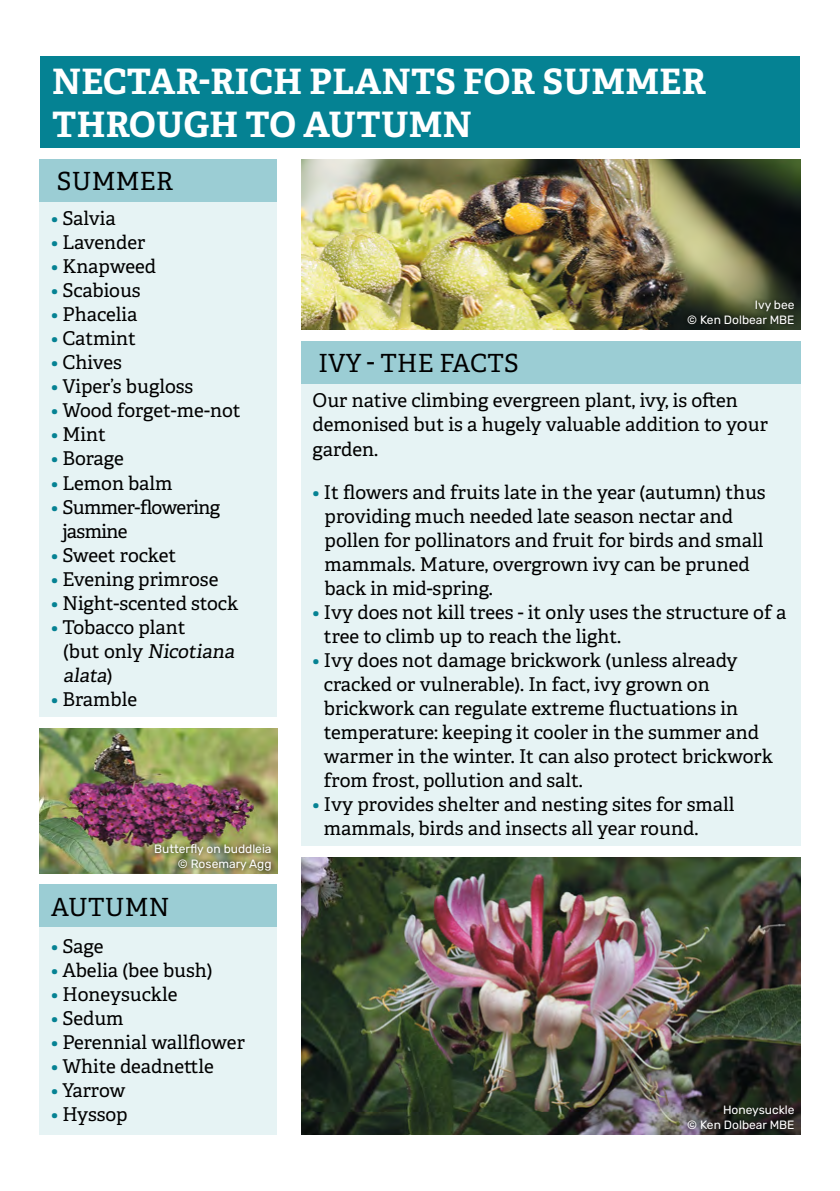
<style>
.page{position:relative;width:840px;height:1191px;background:#fff}
.page>*{position:absolute;margin:0;border:0;box-sizing:border-box;transform-origin:0 0}
.Adelle_Main_heading{font:700 35px/42px "Adelle";letter-spacing:.01em;color:#fff}
.Adelle_sub_heading{font:25px "Adelle";letter-spacing:.01em;color:#000}
.Adelle_body{font:19px/24px "Adelle";color:#000}
.Adelle_body-2{font:19px/24px "Adelle";letter-spacing:-.03em;color:#000}
.Myriad_photo_cred_drop{font:12px "Rubik";color:#fff}
.s1{color:#058293}
</style>
<div class="page">
<div style="left:40px;top:57px;width:759px;height:91px;background:#058293"></div>
<div style="left:301px;top:382px;width:498px;height:464px;background:#e6f3f4"></div>
<div style="left:301px;top:341px;width:498px;height:42px;background:#9bcdd4"></div>
<div style="left:40px;top:200px;width:237px;height:517px;background:#e6f3f4"></div>
<div style="left:40px;top:159px;width:237px;height:42px;background:#9bcdd4"></div>
<div style="left:40px;top:925px;width:237px;height:209px;background:#e6f3f4"></div>
<div style="left:40px;top:884px;width:237px;height:43px;background:#9bcdd4"></div>
<img style="left:40px;top:728px;width:237px;height:145px">
<div style="left:150px;top:839px;width:126px;height:36px;background:#000;opacity:.75"></div>
<img style="left:301px;top:857px;width:498px;height:277px">
<div style="left:682px;top:1100px;width:116px;height:33px;background:#000;opacity:.75"></div>
<img style="left:301px;top:159px;width:498px;height:170px">
<div style="left:682px;top:295px;width:116px;height:33px;background:#000;opacity:.75"></div>
<p class="Adelle_Main_heading" style="left:52px;top:61px;width:655px">NECTAR-RICH PLANTS FOR SUMMER<br>THROUGH TO AUTUMN</p>
<p class="Adelle_sub_heading" style="left:57px;top:166px;width:118px">SUMMER</p>
<p class="Adelle_body" style="left:51px;top:207px;width:66px"><span class="s1">•</span> Salvia</p>
<p class="Adelle_body" style="left:51px;top:231px;width:96px"><span class="s1">•</span> Lavender</p>
<p class="Adelle_body" style="left:51px;top:255px;width:107px"><span class="s1">•</span> Knapweed</p>
<p class="Adelle_body" style="left:51px;top:279px;width:91px"><span class="s1">•</span> Scabious</p>
<p class="Adelle_body" style="left:51px;top:303px;width:88px"><span class="s1">•</span> Phacelia</p>
<p class="Adelle_body" style="left:51px;top:327px;width:86px"><span class="s1">•</span> Catmint</p>
<p class="Adelle_body" style="left:51px;top:351px;width:72px"><span class="s1">•</span> Chives</p>
<p class="Adelle_body" style="left:51px;top:375px;width:143px"><span class="s1">•</span> Viper’s bugloss</p>
<p class="Adelle_body" style="left:51px;top:399px;width:191px"><span class="s1">•</span> Wood forget-me-not</p>
<p class="Adelle_body" style="left:51px;top:423px;width:56px"><span class="s1">•</span> Mint</p>
<p class="Adelle_body" style="left:51px;top:447px;width:74px"><span class="s1">•</span> Borage</p>
<p class="Adelle_body" style="left:51px;top:471px;width:123px"><span class="s1">•</span> Lemon balm</p>
<p class="Adelle_body-2" style="left:62px;top:495px;width:159px;text-indent:-11px"><span class="s1">•</span> Summer-flowering jasmine</p>
<p class="Adelle_body" style="left:51px;top:543px;width:127px"><span class="s1">•</span> Sweet rocket</p>
<p class="Adelle_body" style="left:51px;top:567px;width:169px"><span class="s1">•</span> Evening primrose</p>
<p class="Adelle_body" style="left:51px;top:591px;width:189px"><span class="s1">•</span> Night-scented stock</p>
<p class="Adelle_body" style="left:51px;top:615px;width:136px"><span class="s1">•</span> Tobacco plant</p>
<p class="Adelle_body" style="left:63px;top:639px;width:176px">( b u t o n ly Nicotiana alata)</p>
<p class="Adelle_body" style="left:51px;top:687px;width:87px"><span class="s1">•</span> Bramble</p>
<p class="Myriad_photo_cred_drop" style="left:154px;top:842px;width:119px">Butterfly on buddleia</p>
<p class="Myriad_photo_cred_drop" style="left:178px;top:856px;width:95px">© Rosemary Agg</p>
<p class="Adelle_sub_heading" style="left:51px;top:891px;width:120px">AUTUMN</p>
<p class="Adelle_body" style="left:51px;top:934px;width:54px"><span class="s1">•</span> Sage</p>
<p class="Adelle_body" style="left:51px;top:958px;width:163px"><span class="s1">•</span> Abelia (bee bush)</p>
<p class="Adelle_body" style="left:51px;top:982px;width:128px"><span class="s1">•</span> Honeysuckle</p>
<p class="Adelle_body" style="left:51px;top:1006px;width:74px"><span class="s1">•</span> Sedum</p>
<p class="Adelle_body" style="left:51px;top:1030px;width:195px"><span class="s1">•</span> Perennial wallflower</p>
<p class="Adelle_body" style="left:51px;top:1054px;width:164px"><span class="s1">•</span> White deadnettle</p>
<p class="Adelle_body" style="left:51px;top:1078px;width:76px"><span class="s1">•</span> Yarrow</p>
<p class="Adelle_body" style="left:51px;top:1102px;width:78px"><span class="s1">•</span> Hyssop</p>
<p class="Adelle_sub_heading" style="left:318px;top:347px;width:202px">IVY - THE FACTS</p>
<p class="Myriad_photo_cred_drop" style="left:754px;top:298px;width:41px">Ivy bee</p>
<p class="Myriad_photo_cred_drop" style="left:686px;top:313px;width:109px">© Ken Dolbear MBE</p>
<p class="Adelle_body" style="left:312px;top:389px;width:456px">Our native climbing evergreen plant, ivy, is often demonised but is a hugely valuable addition to your garden.</p>
<p class="Adelle_body" style="left:312px;top:480px;width:454px"><span class="s1">•</span> It flowers and fruits late in the year (autumn) thus</p>
<p class="Adelle_body" style="left:324px;top:504px;width:440px">providing much needed late season nectar and pollen for pollinators and fruit for birds and small mammals. Mature, overgrown ivy can be pruned back in mid-spring.</p>
<p class="Adelle_body" style="left:324px;top:600px;width:463px;text-indent:-11px"><span class="s1">•</span> Ivy does not kill trees - it only uses the structure of a tree to climb up to reach the light.</p>
<p class="Adelle_body" style="left:324px;top:648px;width:450px;text-indent:-11px"><span class="s1">•</span> Ivy does not damage brickwork (unless already cracked or vulnerable). In fact, ivy grown on brickwork can regulate extreme fluctuations in temperature: keeping it cooler in the summer and warmer in the winter. It can also protect brickwork from frost, pollution and salt.</p>
<p class="Adelle_body" style="left:324px;top:792px;width:412px;text-indent:-11px"><span class="s1">•</span> Ivy provides shelter and nesting sites for small mammals, birds and insects all year round.</p>
<p class="Myriad_photo_cred_drop" style="left:722px;top:1103px;width:73px">Honeysuckle</p>
<p class="Myriad_photo_cred_drop" style="left:686px;top:1117px;width:109px">© Ken Dolbear MBE</p>
</div>
